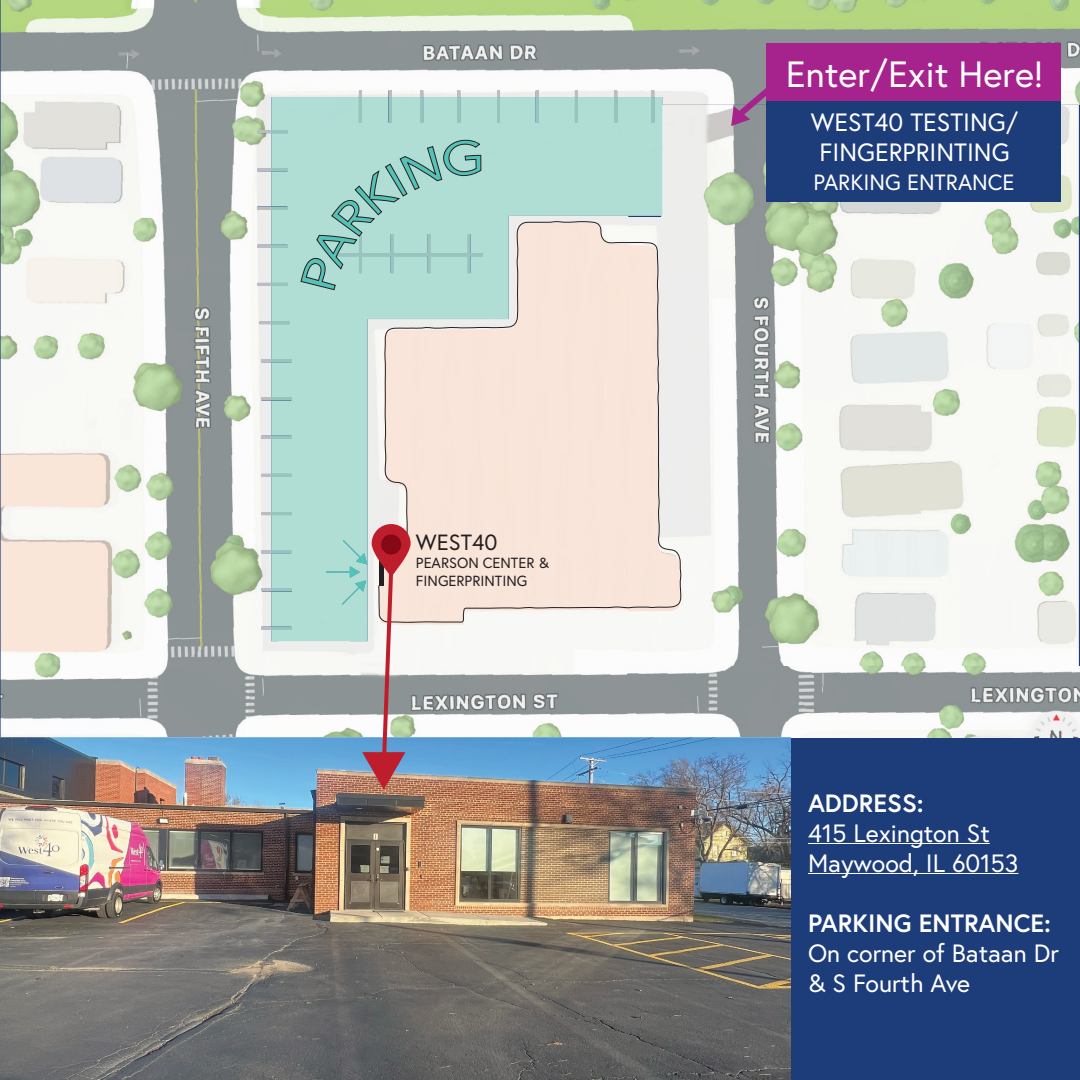
<style>
.page{position:relative;width:1080px;height:1080px;background:#1d3c7a}
.page>*{position:absolute;margin:0;border:0;box-sizing:border-box;transform-origin:0 0}
.t1{font:36.5px "Europa";color:#fff}
.t2{font:25px/30px "Europa";color:#fff;text-align:center}
.t3{font:700 25px "Europa";color:#fff}
.t4{font:22px "Europa";color:#fff}
.t5{font:22px "Europa";color:#231f20}
.t6{font:14.7px/17.6px "Europa";color:#231f20}
</style>
<div class="page">
<img style="left:1px;top:0;width:278px;height:737px">
<img style="left:279px;top:0;width:801px;height:105px">
<img style="left:628px;top:105px;width:451px;height:562px">
<img style="left:489px;top:641px;width:139px;height:96px">
<img style="left:405px;top:641px;width:84px;height:96px">
<img style="left:279px;top:641px;width:47px;height:96px">
<img style="left:627px;top:667px;width:453px;height:70px">
<img style="left:0;top:737px;width:791px;height:343px">
<svg style="left:662px;top:221px;width:20px;height:402px;background:#ece9e8"></svg>
<div style="left:766px;top:43px;width:295px;height:62px;background:#a6228c"></div>
<div style="left:766px;top:101px;width:295px;height:101px;background:#1d3c7a"></div>
<hr style="left:261px;top:397px;width:31px;height:3px;background:#bcbdc0">
<hr style="left:261px;top:359px;width:31px;height:3px;background:#bcbdc0">
<hr style="left:259px;top:321px;width:31px;height:3px;background:#bcbdc0">
<hr style="left:257px;top:283px;width:31px;height:3px;background:#bcbdc0">
<hr style="left:257px;top:245px;width:31px;height:3px;background:#bcbdc0">
<hr style="left:257px;top:207px;width:31px;height:3px;background:#bcbdc0">
<hr style="left:257px;top:168px;width:31px;height:3px;background:#bcbdc0">
<hr style="left:257px;top:130px;width:31px;height:3px;background:#bcbdc0">
<hr style="left:651px;top:91px;width:3px;height:32px;background:#bcbdc0">
<hr style="left:614px;top:91px;width:3px;height:32px;background:#bcbdc0">
<hr style="left:575px;top:91px;width:3px;height:32px;background:#bcbdc0">
<hr style="left:536px;top:91px;width:3px;height:32px;background:#bcbdc0">
<hr style="left:497px;top:91px;width:3px;height:32px;background:#bcbdc0">
<hr style="left:457px;top:91px;width:3px;height:32px;background:#bcbdc0">
<hr style="left:420px;top:91px;width:3px;height:32px;background:#bcbdc0">
<hr style="left:389px;top:91px;width:3px;height:32px;background:#bcbdc0">
<hr style="left:359px;top:91px;width:3px;height:32px;background:#bcbdc0">
<hr style="left:261px;top:436px;width:31px;height:3px;background:#bcbdc0">
<hr style="left:261px;top:474px;width:31px;height:3px;background:#bcbdc0">
<hr style="left:261px;top:512px;width:31px;height:3px;background:#bcbdc0">
<hr style="left:261px;top:550px;width:31px;height:3px;background:#bcbdc0">
<hr style="left:262px;top:588px;width:30px;height:3px;background:#bcbdc0">
<hr style="left:261px;top:627px;width:31px;height:3px;background:#bcbdc0">
<svg style="left:731px;top:83px;width:35px;height:43px;background:#977c97"></svg>
<img style="left:271px;top:97px;width:391px;height:544px">
<svg style="left:326px;top:540px;width:79px;height:250px;background:#b8bbbc"></svg>
<hr style="left:271px;top:397px;width:21px;height:3px;background:#97c4bd">
<hr style="left:271px;top:359px;width:21px;height:3px;background:#97c4bd">
<hr style="left:271px;top:321px;width:19px;height:3px;background:#97c4bd">
<hr style="left:271px;top:283px;width:17px;height:3px;background:#97c4bd">
<hr style="left:271px;top:245px;width:17px;height:3px;background:#97c4bd">
<hr style="left:271px;top:207px;width:17px;height:3px;background:#97c4bd">
<hr style="left:271px;top:168px;width:17px;height:3px;background:#97c4bd">
<hr style="left:271px;top:130px;width:17px;height:3px;background:#97c4bd">
<hr style="left:651px;top:97px;width:3px;height:26px;background:#97c4bd">
<hr style="left:614px;top:97px;width:3px;height:26px;background:#97c4bd">
<hr style="left:575px;top:97px;width:3px;height:26px;background:#97c4bd">
<hr style="left:536px;top:97px;width:3px;height:26px;background:#97c4bd">
<hr style="left:497px;top:97px;width:3px;height:26px;background:#97c4bd">
<hr style="left:457px;top:97px;width:3px;height:26px;background:#97c4bd">
<hr style="left:420px;top:97px;width:3px;height:26px;background:#97c4bd">
<hr style="left:389px;top:97px;width:3px;height:26px;background:#97c4bd">
<hr style="left:359px;top:97px;width:3px;height:26px;background:#97c4bd">
<hr style="left:271px;top:436px;width:21px;height:3px;background:#97c4bd">
<hr style="left:271px;top:474px;width:21px;height:3px;background:#97c4bd">
<hr style="left:271px;top:512px;width:21px;height:3px;background:#97c4bd">
<hr style="left:271px;top:550px;width:21px;height:3px;background:#97c4bd">
<hr style="left:271px;top:588px;width:21px;height:3px;background:#97c4bd">
<hr style="left:271px;top:627px;width:21px;height:3px;background:#97c4bd">
<svg style="left:300px;top:139px;width:183px;height:151px;background:#a1d2c9"></svg>
<svg style="left:372px;top:524px;width:39px;height:53px"></svg>
<div style="left:381px;top:534px;width:20px;height:21px;background:#850914;border-radius:50%"></div>
<hr style="left:808px;top:843px;width:182px;height:1px;background:#fff">
<hr style="left:808px;top:873px;width:210px;height:1px;background:#fff">
<p class="t5" style="left:416px;top:529px;width:83px">WEST40</p>
<p class="t6" style="left:416px;top:554px;width:135px">PEARSON CENTER &amp;<br>FINGERPRINTING</p>
<h1 class="t1" style="left:786px;top:51px;width:259px">Enter/Exit Here!</h1>
<p class="t2" style="left:811px;top:106px;width:209px">WEST40 TESTING/<br>FINGERPRINTING</p>
<p class="t4" style="left:814px;top:168px;width:202px">PARKING ENTRANCE</p>
<p class="t3" style="left:808px;top:786px;width:117px">ADDRESS:</p>
<p class="t2" style="left:808px;top:817px;width:183px">415 Lexington St</p>
<p class="t2" style="left:808px;top:847px;width:212px">Maywood, IL 60153</p>
<p class="t3" style="left:808px;top:906px;width:245px">PARKING ENTRANCE:</p>
<p class="t2" style="left:808px;top:937px;width:252px">On corner of Bataan Dr</p>
<p class="t2" style="left:808px;top:967px;width:164px">&amp; S Fourth Ave</p>
</div>
